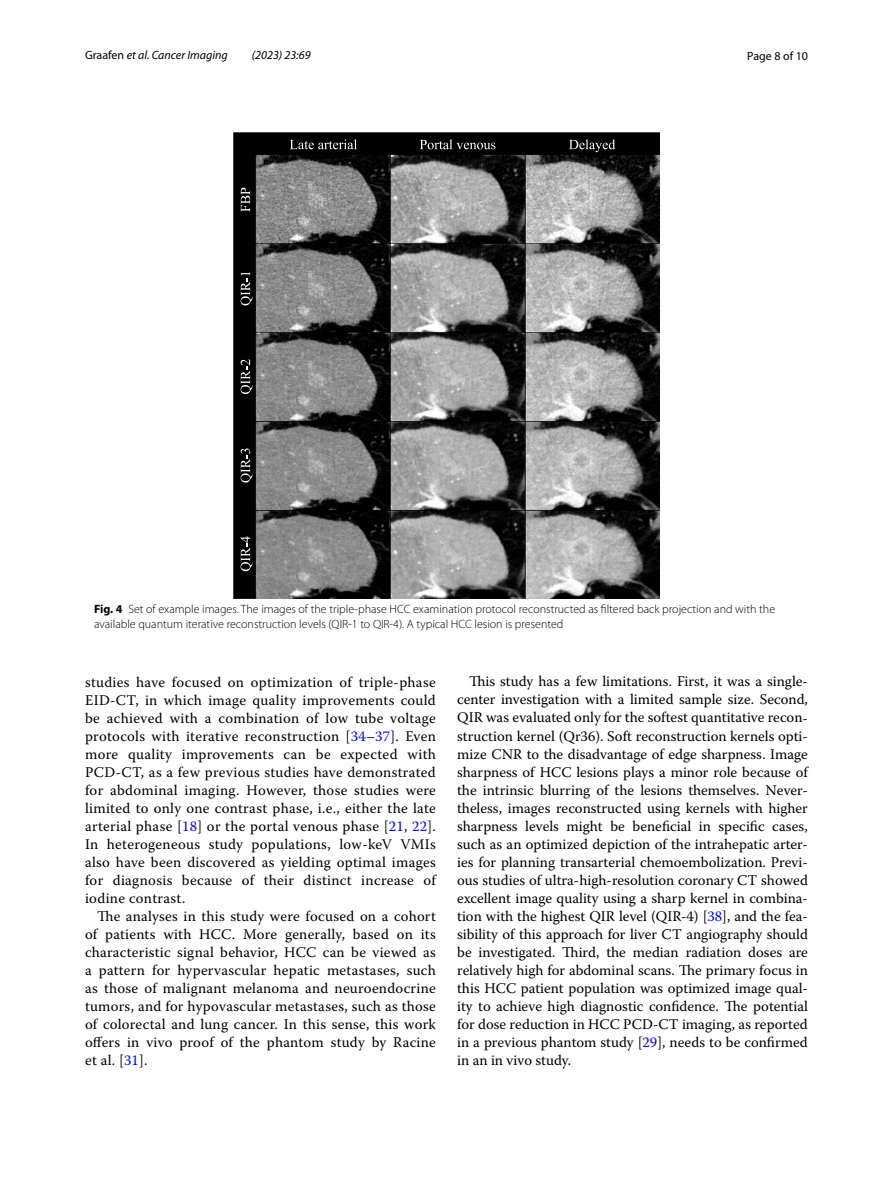
<style>
.page{position:relative;width:893px;height:1187px;background:#fff}
.page>*{position:absolute;margin:0;border:0;box-sizing:border-box;transform-origin:0 0}
.t1{font:14.7px/18px "Warnock Pro";letter-spacing:.015em;color:#000;text-align:justify}
.t2{font:300 12px/15px "Myriad Pro";color:#000}
.t3{font:italic 12px "Myriad Pro";color:#000}
.t4{font:12px "Myriad Pro";color:#000}
.s1{font-style:normal}
.s2{font-weight:700}
.s3{color:#00f}
</style>
<div class="page">
<img style="left:234px;top:133px;width:425px;height:465px">
<svg style="left:290px;top:139px;width:67px;height:10px"></svg>
<svg style="left:420px;top:139px;width:75px;height:10px"></svg>
<svg style="left:569px;top:139px;width:46px;height:13px"></svg>
<svg style="left:241px;top:188px;width:9px;height:24px"></svg>
<svg style="left:241px;top:272px;width:12px;height:33px"></svg>
<svg style="left:241px;top:359px;width:12px;height:35px"></svg>
<svg style="left:241px;top:448px;width:12px;height:34px"></svg>
<svg style="left:241px;top:536px;width:12px;height:35px"></svg>
<p class="t3" style="left:85px;top:48px;width:144px"><span class="s1">Graafen</span> et al. Cancer Imaging</p>
<p class="t3" style="left:252px;top:48px;width:60px">(2023) 23:69</p>
<p class="t4" style="left:747px;top:48px;width:62px">Page 8 of 10</p>
<p class="t2" style="left:94px;top:602px;width:683px"><span class="s2">Fig. 4</span> Set of example images. The images of the triple-phase HCC examination protocol reconstructed as filtered back projection and with the available quantum iterative reconstruction levels (QIR-1 to QIR-4). A typical HCC lesion is presented</p>
<p class="t1" style="left:85px;top:672px;width:352px">studies have focused on optimization of triple-phase EID-CT, in which image quality improvements could be achieved with a combination of low tube voltage protocols with iterative reconstruction [<span class="s3">34</span>–<span class="s3">37</span>]. Even more quality improvements can be expected with PCD-CT, as a few previous studies have demonstrated for abdominal imaging. However, those studies were limited to only one contrast phase, i.e., either the late arterial phase [<span class="s3">18</span>] or the portal venous phase [<span class="s3">21</span>, <span class="s3">22</span>].<br>In heterogeneous study populations, low-keV VMIs also have been discovered as yielding optimal images for diagnosis because of their distinct increase of iodine contrast.</p>
<p class="t1" style="left:85px;top:906px;width:352px;text-indent:12px">The analyses in this study were focused on a cohort of patients with HCC. More generally, based on its characteristic signal behavior, HCC can be viewed as a pattern for hypervascular hepatic metastases, such as those of malignant melanoma and neuroendocrine tumors, and for hypovascular metastases, such as those of colorectal and lung cancer. In this sense, this work offers in vivo proof of the phantom study by Racine et al. [<span class="s3">31</span>].</p>
<p class="t1" style="left:457px;top:672px;width:352px;text-indent:12px">This study has a few limitations. First, it was a single&shy;center investigation with a limited sample size. Second, QIR was evaluated only for the softest quantitative recon&shy;struction kernel (Qr36). Soft reconstruction kernels opti&shy;mize CNR to the disadvantage of edge sharpness. Image sharpness of HCC lesions plays a minor role because of the intrinsic blurring of the lesions themselves. Never&shy;theless, images reconstructed using kernels with higher sharpness levels might be beneficial in specific cases, such as an optimized depiction of the intrahepatic arter&shy;ies for planning transarterial chemoembolization. Previ&shy;ous studies of ultra-high-resolution coronary CT showed excellent image quality using a sharp kernel in combina&shy;tion with the highest QIR level (QIR-4) [<span class="s3">38</span>], and the fea&shy;sibility of this approach for liver CT angiography should be investigated. Third, the median radiation doses are relatively high for abdominal scans. The primary focus in this HCC patient population was optimized image qual&shy;ity to achieve high diagnostic confidence. The potential for dose reduction in HCC PCD-CT imaging, as reported in a previous phantom study [<span class="s3">29</span>], needs to be confirmed in an in vivo study.</p>
</div>
